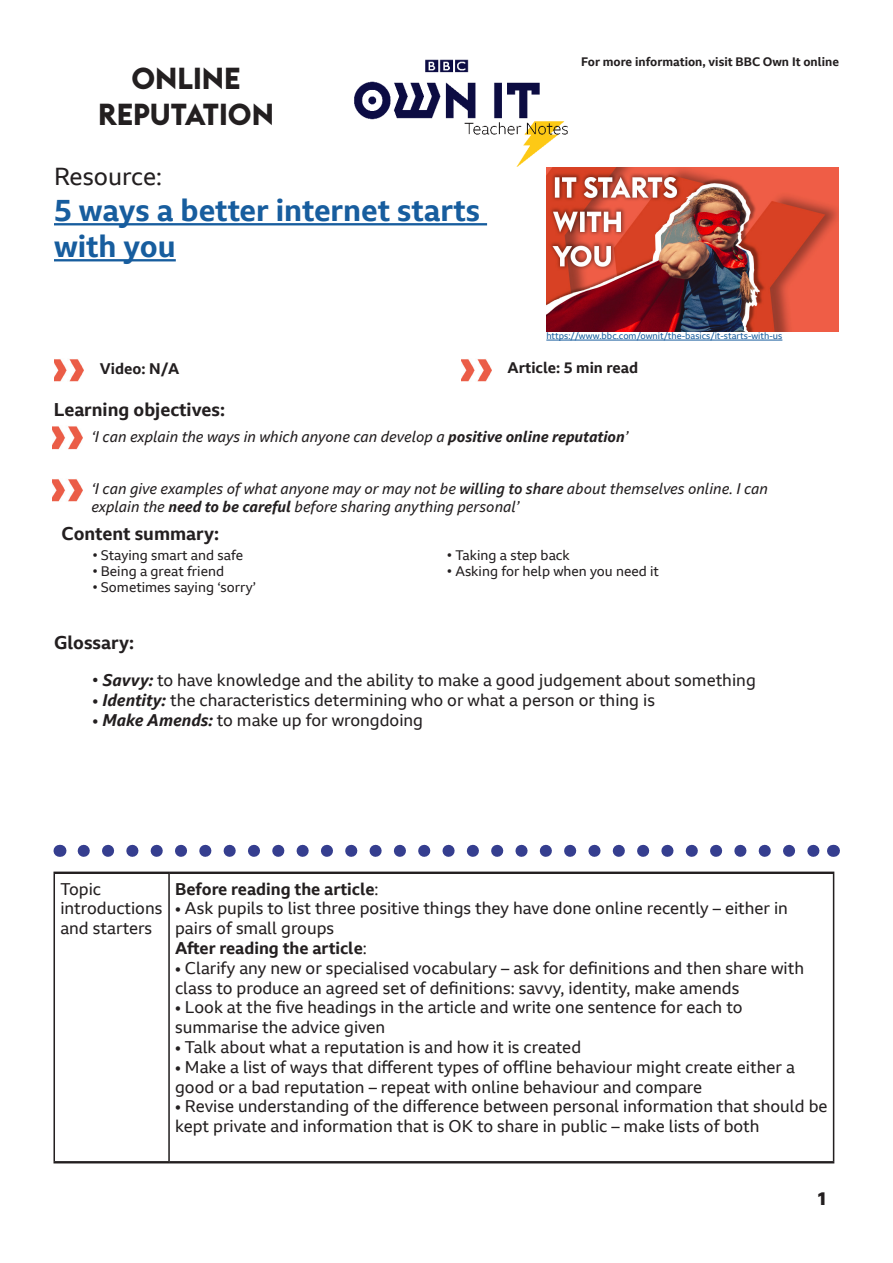
<style>
.page{position:relative;width:893px;height:1263px;background:#fff}
.page>*{position:absolute;margin:0;border:0;box-sizing:border-box;transform-origin:0 0}
.t1{font:700 30px/36px "BBC Reith Sans";color:#175d9e}
.t2{font:700 30px "Euclid Flex";color:#231f20}
.t3{font:24px "BBC Reith Sans";color:#231f20}
.t4{font:700 18px "BBC Reith Sans";color:#231f20}
.t5{font:800 18px "BBC Reith Sans";color:#231f20}
.t6{font:16.5px/19.8px "BBC Reith Sans";color:#231f20}
.t7{font:700 16.5px "BBC Reith Sans";color:#231f20}
.t8{font:italic 15px/18px "BBC Reith Sans";color:#231f20}
.t9{font:700 15px "BBC Reith Sans";color:#231f20}
.t10{font:13.5px "BBC Reith Sans";color:#231f20}
.t11{font:700 12px "BBC Reith Sans";color:#231f20}
.t12{font:9px "BBC Reith Sans";color:#175d9e}
.s1{font-weight:700}
.s2{font-weight:500}
.s3{font-weight:700;font-style:italic}
.s4{font-weight:400}
</style>
<div class="page">
<img style="left:354px;top:59px;width:214px;height:107px">
<hr style="left:54px;top:223px;width:433px;height:2px;background:#175d9e">
<hr style="left:54px;top:259px;width:122px;height:2px;background:#175d9e">
<img style="left:54px;top:359px;width:30px;height:23px">
<img style="left:461px;top:359px;width:30px;height:23px">
<svg style="left:84px;top:845px;width:736px;height:12px"></svg>
<svg style="left:59px;top:845px;width:1px;height:12px"></svg>
<svg style="left:833px;top:845px;width:1px;height:12px"></svg>
<hr style="left:53px;top:871px;width:116px;height:3px;background:#231f20">
<hr style="left:169px;top:871px;width:665px;height:3px;background:#231f20">
<hr style="left:53px;top:1161px;width:116px;height:2px;background:#231f20">
<hr style="left:169px;top:1161px;width:665px;height:2px;background:#231f20">
<hr style="left:53px;top:874px;width:2px;height:287px;background:#231f20">
<hr style="left:168px;top:874px;width:2px;height:287px;background:#231f20">
<hr style="left:833px;top:874px;width:1px;height:287px;background:#231f20">
<hr style="left:546px;top:340px;width:236px;height:1px;background:#175d9e">
<img style="left:546px;top:167px;width:293px;height:165px">
<img style="left:52px;top:426px;width:30px;height:24px">
<img style="left:52px;top:479px;width:30px;height:23px">
<p class="t2" style="left:131px;top:61px;width:111px">ONLINE</p>
<p class="t2" style="left:98px;top:97px;width:177px">REPUTATION</p>
<p class="t3" style="left:54px;top:161px;width:110px">Resource:</p>
<p class="t1" style="left:54px;top:192px;width:428px">5 ways a better internet starts with you</p>
<p class="t11" style="left:581px;top:54px;width:259px">For more information, visit BBC Own It online</p>
<p class="t12" style="left:546px;top:330px;width:238px">https://www.bbc.com/ownit/the-basics/it-starts-with-us</p>
<p class="t9" style="left:100px;top:359px;width:81px">Video: N/A</p>
<p class="t9" style="left:507px;top:358px;width:132px">Article: 5 min read</p>
<p class="t4" style="left:54px;top:398px;width:173px">Learning objectives:</p>
<p class="t8" style="left:91px;top:427px;width:539px">‘I can explain the ways in which anyone can develop a <span class="s1">positive online reputation</span>’</p>
<p class="t8" style="left:91px;top:480px;width:678px">‘I can give examples of what anyone may or may not be <span class="s2">willing to share</span> about themselves online. I can explain the <span class="s1">need to be careful</span> before sharing anything personal’</p>
<p class="t10" style="left:93px;top:547px;width:152px">• Staying smart and safe</p>
<p class="t10" style="left:93px;top:563px;width:133px">• Being a great friend</p>
<p class="t10" style="left:93px;top:579px;width:165px">• Sometimes saying ‘sorry’</p>
<p class="t4" style="left:62px;top:522px;width:159px">Content summary:</p>
<p class="t10" style="left:447px;top:547px;width:124px">• Taking a step back</p>
<p class="t10" style="left:447px;top:563px;width:213px">• Asking for help when you need it</p>
<p class="t4" style="left:54px;top:631px;width:82px">Glossary:</p>
<p class="t6" style="left:93px;top:670px;width:665px">• <span class="s3">Savvy:</span> to have knowledge and the ability to make a good judgement about something</p>
<p class="t6" style="left:93px;top:690px;width:564px">• <span class="s3">Identity:</span> the characteristics determining who or what a person or thing is</p>
<p class="t6" style="left:93px;top:710px;width:332px">• <span class="s3">Make Amends:</span> to make up for wrongdoing</p>
<p class="t6" style="left:60px;top:879px;width:42px">Topic</p>
<p class="t6" style="left:60px;top:898px;width:104px">introductions and starters</p>
<p class="t7" style="left:175px;top:878px;width:205px">Before reading the article<span class="s4">:</span></p>
<p class="t6" style="left:175px;top:898px;width:614px">• Ask pupils to list three positive things they have done online recently – either in pairs of small groups</p>
<p class="t7" style="left:175px;top:937px;width:193px">After reading the article<span class="s4">:</span></p>
<p class="t6" style="left:175px;top:958px;width:631px">• Clarify any new or specialised vocabulary – ask for definitions and then share with class to produce an agreed set of definitions: savvy, identity, make amends</p>
<p class="t6" style="left:175px;top:997px;width:569px">• Look at the five headings in the article and write one sentence for each to</p>
<p class="t6" style="left:175px;top:1017px;width:212px">summarise the advice given</p>
<p class="t6" style="left:175px;top:1037px;width:407px">• Talk about what a reputation is and how it is created</p>
<p class="t6" style="left:175px;top:1057px;width:621px">• Make a list of ways that different types of offline behaviour might create either a good or a bad reputation – repeat with online behaviour and compare</p>
<p class="t6" style="left:175px;top:1096px;width:654px">• Revise understanding of the difference between personal information that should be kept private and information that is OK to share in public – make lists of both</p>
<p class="t5" style="left:817px;top:1187px;width:13px">1</p>
</div>
